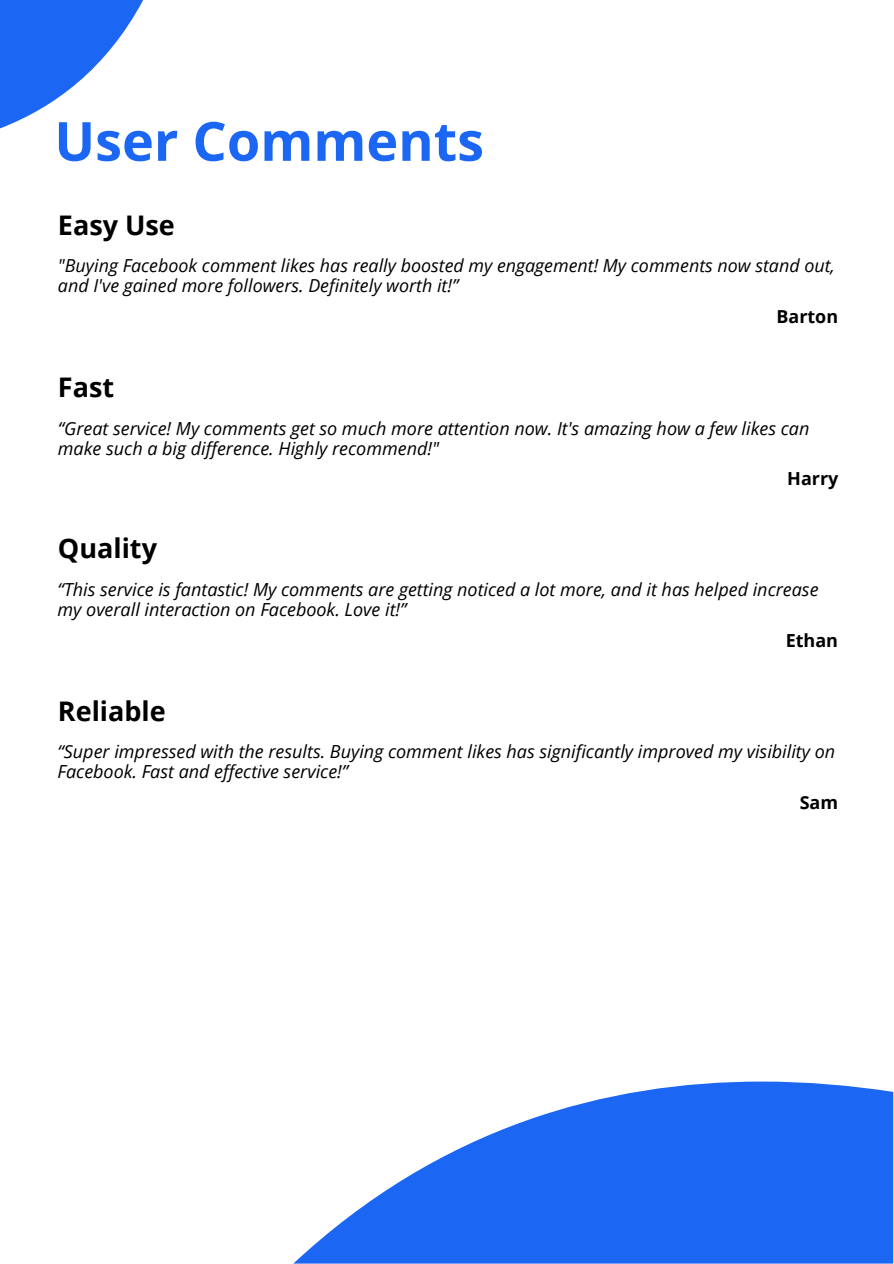
<style>
.page{position:relative;width:894px;height:1264px;background:#fff}
.page>*{position:absolute;margin:0;border:0;box-sizing:border-box;transform-origin:0 0}
.t1{font:700 54px "Open Sans";color:#1b67f4}
.t2{font:700 27px "Open Sans";color:#000}
.t3{font:italic 18px/20.2px "Open Sans";color:#000}
.t4{font:700 18px "Open Sans";color:#000}
.t5{font:italic 17.85px/20.2px "Open Sans";color:#000}
.t6{font:700 17.85px "Open Sans";color:#000}
</style>
<div class="page">
<svg style="left:294px;top:1081px;width:599px;height:182px;fill:#1b67f4"></svg>
<svg style="left:0;top:0;width:143px;height:128px"></svg>
<h1 class="t1" style="left:54px;top:103px;width:431px">User Comments</h1>
<h2 class="t2" style="left:58px;top:206px;width:118px">Easy Use</h2>
<p class="t5" style="left:58px;top:255px;width:778px">"Buying Facebook comment likes has really boosted my engagement! My comments now stand out, and I've gained more followers. Definitely worth it!”</p>
<p class="t6" style="left:776px;top:304px;width:63px">Barton</p>
<h2 class="t2" style="left:58px;top:368px;width:58px">Fast</h2>
<p class="t3" style="left:58px;top:417px;width:752px">“Great service! My comments get so much more attention now. It's amazing how a few likes can make such a big difference. Highly recommend!"</p>
<p class="t4" style="left:787px;top:466px;width:53px">Harry</p>
<h2 class="t2" style="left:58px;top:529px;width:101px">Quality</h2>
<p class="t3" style="left:58px;top:579px;width:762px">“This service is fantastic! My comments are getting noticed a lot more, and it has helped increase my overall interaction on Facebook. Love it!”</p>
<p class="t4" style="left:785px;top:627px;width:54px">Ethan</p>
<h2 class="t2" style="left:58px;top:691px;width:109px">Reliable</h2>
<p class="t3" style="left:58px;top:741px;width:779px">“Super impressed with the results. Buying comment likes has significantly improved my visibility on<br>Facebook. Fast and effective service!”</p>
<p class="t4" style="left:799px;top:789px;width:40px">Sam</p>
</div>
